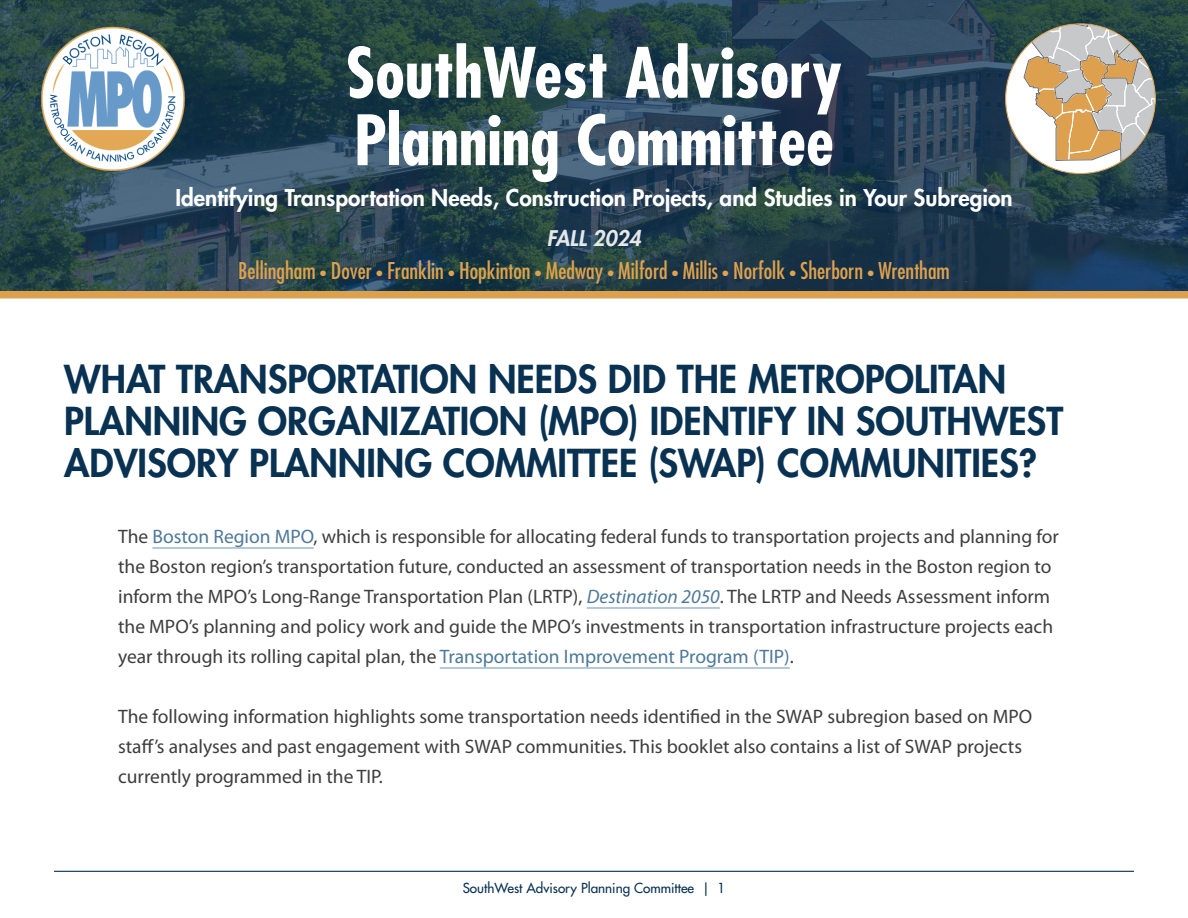
<style>
.page{position:relative;width:1188px;height:918px;background:#fff}
.page>*{position:absolute;margin:0;border:0;box-sizing:border-box;transform-origin:0 0}
.t1{font:700 condensed 67.5px/67.5px "Futura Std";color:#fff}
.Heading_1{font:800 37.5px/42px "Futura Std";color:#093252}
.Cities_and_Towns{font:condensed 22.5px "Futura Std";color:#dfa24e}
.Subtitle{font:800 22.5px "Futura Std";color:#fff}
.Date{font:italic 800 21px "Futura Std";color:#e6e7e9}
.Paragraph_Style_2{font:19.5px/30px "Myriad Pro";color:#3e3e3f}
.t2{font:500 13.5px "Futura Std";color:#093252}
.s1{font-size:15px}
.s2{color:#4d7998}
.s3{font-style:italic;color:#4d7998}
</style>
<div class="page">
<hr style="left:54px;top:871px;width:1080px;height:1px;background:#093252">
<hr style="left:152px;top:548px;width:162px;height:1px;background:#6a93b2">
<hr style="left:587px;top:608px;width:133px;height:1px;background:#6a93b2">
<hr style="left:440px;top:668px;width:350px;height:1px;background:#6a93b2">
<svg style="left:0;top:0;width:1188px;height:291px;background:#26424f"></svg>
<img style="left:38px;top:26px;width:151px;height:146px">
<svg style="left:1006px;top:24px;width:149px;height:150px"></svg>
<svg style="left:1006px;top:24px;width:150px;height:138px"></svg>
<div style="left:0;top:291px;width:1188px;height:7px;background:#dda04e"></div>
<p class="t1" style="left:346px;top:39px;width:498px">SouthWest Advisory<br>Planning Committee</p>
<p class="Subtitle" style="left:175px;top:183px;width:839px">Identifying Transportation Needs, Construction Projects, and Studies in Your Subregion</p>
<p class="Date" style="left:547px;top:225px;width:96px">FALL 2024</p>
<p class="Cities_and_Towns" style="left:238px;top:257px;width:713px">Bellingham <span class="s1">•</span> Dover <span class="s1">•</span> Franklin <span class="s1">•</span> Hopkinton <span class="s1">•</span> Medway <span class="s1">•</span> Milford <span class="s1">•</span> Millis <span class="s1">•</span> Norfolk <span class="s1">•</span> Sherborn <span class="s1">•</span> Wrentham</p>
<p class="Heading_1" style="left:64px;top:358px;width:1001px">WHAT TRANSPORTATION NEEDS DID THE METROPOLITAN<br>PLANNING ORGANIZATION (MPO) IDENTIFY IN SOUTHWEST<br>ADVISORY PLANNING COMMITTEE (SWAP) COMMUNITIES?</p>
<p class="Paragraph_Style_2" style="left:118px;top:522px;width:942px">The <span class="s2">Boston Region MPO</span>, which is responsible for allocating federal funds to transportation projects and planning for the Boston region’s transportation future, conducted an assessment of transportation needs in the Boston region to inform the MPO’s Long-Range Transportation Plan (LRTP), <span class="s3">Destination 2050</span>. The LRTP and Needs Assessment inform the MPO’s planning and policy work and guide the MPO’s investments in transportation infrastructure projects each year through its rolling capital plan, the <span class="s2">Transportation Improvement Program (TIP)</span>.</p>
<p class="Paragraph_Style_2" style="left:118px;top:702px;width:916px">The following information highlights some transportation needs identified in the SWAP subregion based on MPO staff’s analyses and past engagement with SWAP communities. This booklet also contains a list of SWAP projects currently programmed in the TIP.</p>
<p class="t2" style="left:463px;top:879px;width:264px">SouthWest Advisory Planning Committee | 1</p>
</div>
